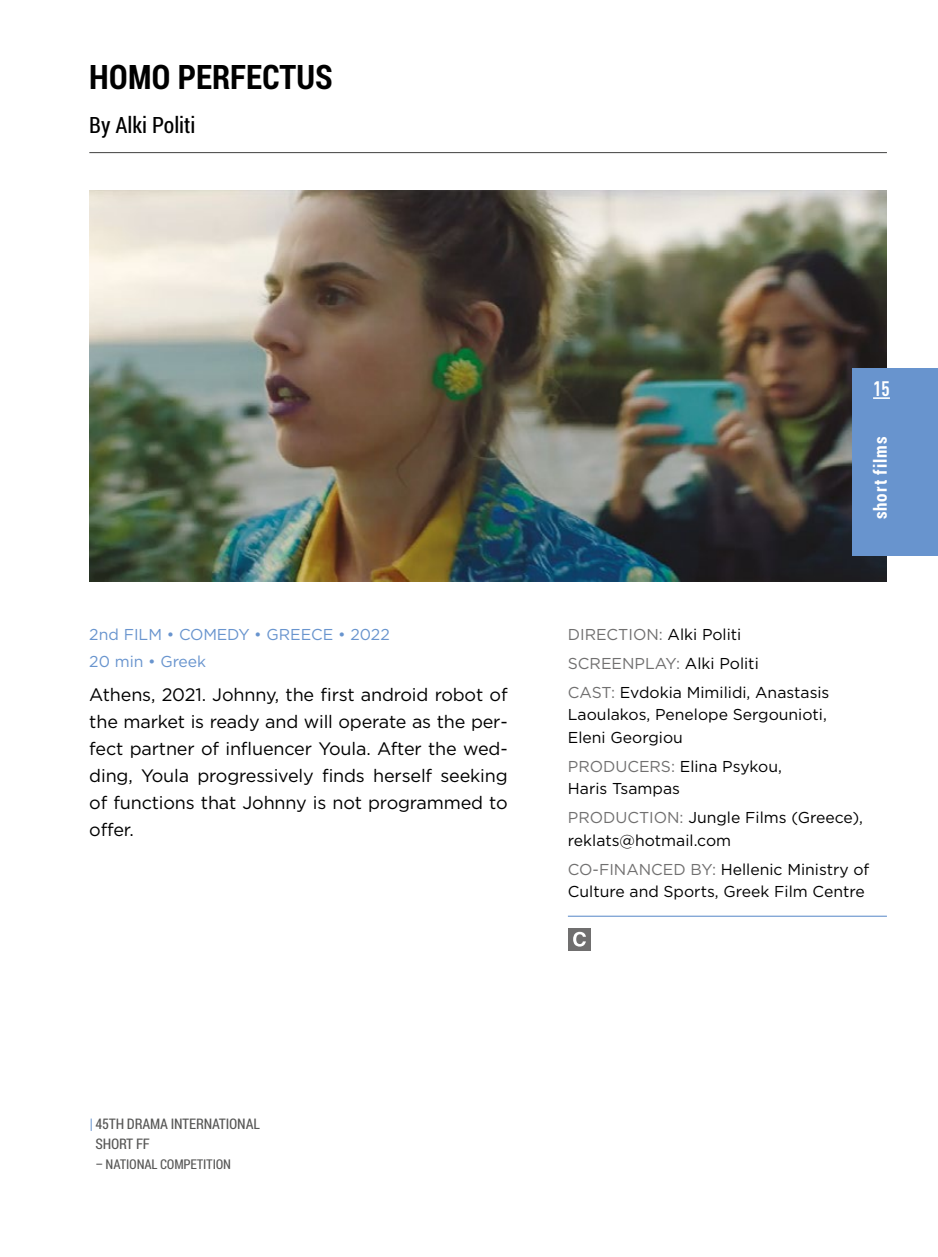
<style>
.page{position:relative;width:938px;height:1257px;background:#fff}
.page>*{position:absolute;margin:0;border:0;box-sizing:border-box;transform-origin:0 0}
.t1{font:700 33.75px "Roboto Condensed";color:#000}
.t2{font:22.5px "Roboto Condensed";color:#000}
.t3{font:700 condensed 20.7px "DIN Pro";color:#fff}
.t4{font:18px/27px "Gotham Greek";letter-spacing:-.01em;color:#000;text-align:justify}
.t5{font:700 18px "Roboto Condensed";letter-spacing:.05em;color:#fff}
.t6{font:15.75px/22.5px "Gotham Greek";color:#000}
.t7{font:15.75px/27px "Gotham Greek";color:#6894ce}
.t8{font:14.62px/20.2px "Roboto Condensed";letter-spacing:-.015em;color:#575756}
.t9{font:13.5px "Roboto Condensed";letter-spacing:-.015em;color:#575756}
.s1{color:#706f6f}
.s2{color:#6894ce}
</style>
<div class="page">
<hr style="left:89px;top:152px;width:798px;height:1px;background:#575756">
<img style="left:89px;top:190px;width:798px;height:391px">
<hr style="left:568px;top:915px;width:319px;height:1px;background:#6894ce">
<div style="left:568px;top:927px;width:23px;height:23px;background:#706f6f"></div>
<svg style="left:573px;top:931px;width:13px;height:15px"></svg>
<div style="left:852px;top:368px;width:86px;height:187px;background:#6894ce"></div>
<svg style="left:873px;top:397px;width:17px;height:2px"></svg>
<h1 class="t1" style="left:89px;top:54px;width:245px">HOMO PERFECTUS</h1>
<h2 class="t2" style="left:89px;top:109px;width:108px">By Alki Politi</h2>
<p class="t7" style="left:89px;top:620px;width:302px">2nd FILM • COMEDY • GREECE • 2022<br>20 min • Greek</p>
<p class="t4" style="left:89px;top:681px;width:420px">Athens, 2021. Johnny, the first android robot of the market is ready and will operate as the per&shy;fect partner of influencer Youla. After the wed&shy;ding, Youla progressively finds herself seeking of functions that Johnny is not programmed to offer.</p>
<h3 class="t3" style="left:873px;top:373px;width:18px">15</h3>
<p class="t5" style="left:868px;top:519px;width:84px;rotate:-90deg">short films</p>
<p class="t6" style="left:568px;top:620px;width:263px;line-height:28.8px"><span class="s1">DIRECTION:</span> Alki Politi<br><span class="s1">SCREENPLAY:</span> Alki Politi<br><span class="s1">CAST:</span> Evdokia Mimilidi, Anastasis</p>
<p class="t6" style="left:568px;top:703px;width:260px">Laoulakos, Penelope Sergounioti,<br>Eleni Georgiou</p>
<p class="t6" style="left:568px;top:754px;width:215px"><span class="s1">PRODUCERS:</span> Elina Psykou,<br>Haris Tsampas</p>
<p class="t6" style="left:568px;top:806px;width:297px"><span class="s1">PRODUCTION:</span> Jungle Films (Greece), reklats@hotmail.com</p>
<p class="t6" style="left:568px;top:857px;width:303px"><span class="s1">CO-FINANCED BY:</span> Hellenic Ministry of<br>Culture and Sports, Greek Film Centre</p>
<p class="t8" style="left:95px;top:1113px;width:166px;text-indent:-6px"><span class="s2">|</span> 45TH DRAMA INTERNATIONAL<br>SHORT FF</p>
<p class="t9" style="left:95px;top:1155px;width:137px">– NATIONAL COMPETITION</p>
</div>
